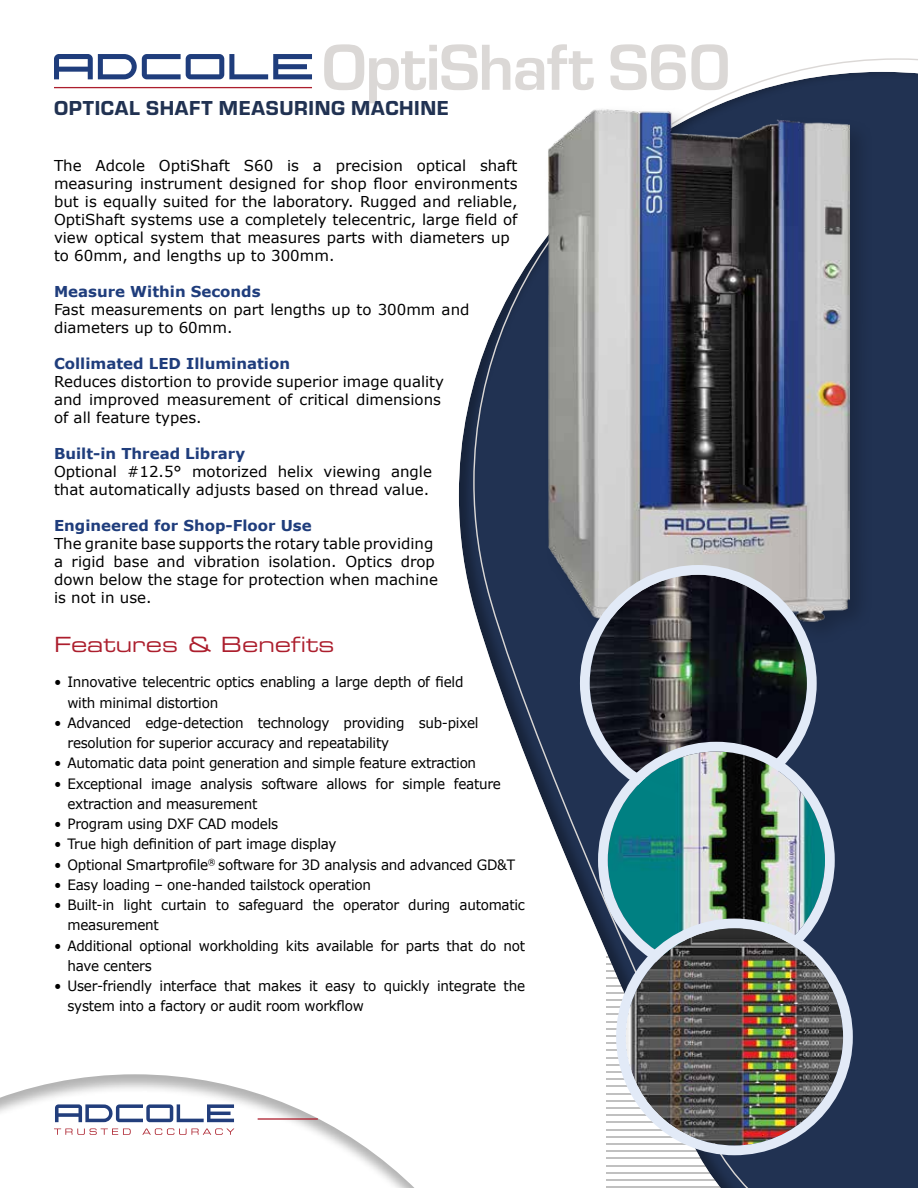
<style>
.page{position:relative;width:918px;height:1188px;background:#fff}
.page>*{position:absolute;margin:0;border:0;box-sizing:border-box;transform-origin:0 0}
.t1{font:700 67.5px "Eurostile";letter-spacing:-.02em;color:#dbd8d6}
.t2{font:21px "Eurostile Hea";letter-spacing:.03em;color:#213252}
.t3{font:21px "Eurostile LT Std Ex 2";color:#ac1e2d}
.t4{font:15px/18px "Verdana";color:#000}
.t5{font:700 15px "Verdana";color:#1f3d7c}
.t6{font:14.25px/20.2px "Verdana";letter-spacing:-.02em;color:#000;scale:.95 1}
</style>
<div class="page">
<div style="left:457px;top:71px;width:461px;height:1117px;background:#000;opacity:.3"></div>
<svg style="left:473px;top:58px;width:445px;height:1130px"></svg>
<div style="left:0;top:1072px;width:536px;height:116px;background:#000;opacity:.3"></div>
<svg style="left:54px;top:1128px;width:77px;height:7px"></svg>
<svg style="left:142px;top:1128px;width:92px;height:7px"></svg>
<svg style="left:55px;top:1104px;width:179px;height:18px"></svg>
<hr style="left:258px;top:1118px;width:60px;height:2px;background:#ac1e2d">
<svg style="left:54px;top:54px;width:258px;height:25px"></svg>
<hr style="left:54px;top:87px;width:258px;height:1px;background:#ac1e2d">
<div style="left:543px;top:104px;width:331px;height:552px;background:#000;opacity:.2"></div>
<img style="left:547px;top:105px;width:302px;height:529px">
<img style="left:590px;top:575px;width:217px;height:217px;border-radius:109px">
<div style="left:580px;top:565px;width:237px;height:237px;border:10px solid #e2eaf7;border-radius:50%"></div>
<img style="left:608px;top:752px;width:217px;height:217px;border-radius:109px">
<div style="left:598px;top:742px;width:237px;height:237px;border:10px solid #e2eaf7;border-radius:50%"></div>
<img style="left:626px;top:928px;width:217px;height:218px;border-radius:109px">
<div style="left:616px;top:919px;width:237px;height:236px;border:10px solid #e2eaf7;border-radius:50%"></div>
<h1 class="t1" style="left:322px;top:19px;width:411px">OptiShaft S60</h1>
<h2 class="t2" style="left:54px;top:93px;width:396px">OPTICAL SHAFT MEASURING MACHINE</h2>
<p class="t4" style="left:54px;top:157px;width:465px">The Adcole OptiShaft S60 is a precision optical shaft measuring instrument designed for shop floor environments but is equally suited for the laboratory. Rugged and reliable, OptiShaft systems use a completely telecentric, large field of view optical system that measures parts with diameters up to 60mm, and lengths up to 300mm.</p>
<p class="t5" style="left:54px;top:282px;width:208px">Measure Within Seconds</p>
<p class="t4" style="left:54px;top:301px;width:417px">Fast measurements on part lengths up to 300mm and diameters up to 60mm.</p>
<p class="t5" style="left:54px;top:354px;width:238px">Collimated LED Illumination</p>
<p class="t4" style="left:54px;top:373px;width:392px">Reduces distortion to provide superior image quality and improved measurement of critical dimensions of all feature types.</p>
<p class="t5" style="left:54px;top:444px;width:193px">Built-in Thread Library</p>
<p class="t4" style="left:54px;top:463px;width:380px">Optional #12.5° motorized helix viewing angle that automatically adjusts based on thread value.</p>
<p class="t5" style="left:54px;top:516px;width:259px">Engineered for Shop-Floor Use</p>
<p class="t4" style="left:54px;top:535px;width:386px">The granite base supports the rotary table providing a rigid base and vibration isolation. Optics drop down below the stage for protection when machine is not in use.</p>
<h2 class="t3" style="left:54px;top:630px;width:282px">Features &amp; Benefits</h2>
<p class="t6" style="left:67px;top:672px;width:418px;text-indent:-13px">• Innovative telecentric optics enabling a large depth of field with minimal distortion</p>
<p class="t6" style="left:67px;top:713px;width:434px;text-indent:-13px">• Advanced edge-detection technology providing sub-pixel resolution for superior accuracy and repeatability</p>
<p class="t6" style="left:54px;top:753px;width:446px">• Automatic data point generation and simple feature extraction</p>
<p class="t6" style="left:67px;top:774px;width:458px;text-indent:-13px">• Exceptional image analysis software allows for simple feature extraction and measurement</p>
<p class="t6" style="left:54px;top:814px;width:238px">• Program using DXF CAD models</p>
<p class="t6" style="left:54px;top:834px;width:299px">• True high definition of part image display</p>
<p class="t6" style="left:54px;top:855px;width:487px">• Optional Smartprofile<sup>®</sup> software for 3D analysis and advanced GD&amp;T</p>
<p class="t6" style="left:54px;top:875px;width:335px">• Easy loading – one-handed tailstock operation</p>
<p class="t6" style="left:68px;top:895px;width:483px;text-indent:-13px">• Built-in light curtain to safeguard the operator during automatic measurement</p>
<p class="t6" style="left:68px;top:936px;width:483px;text-indent:-13px">• Additional optional workholding kits available for parts that do not have centers</p>
<p class="t6" style="left:68px;top:976px;width:483px;text-indent:-13px">• User-friendly interface that makes it easy to quickly integrate the system into a factory or audit room workflow</p>
</div>
